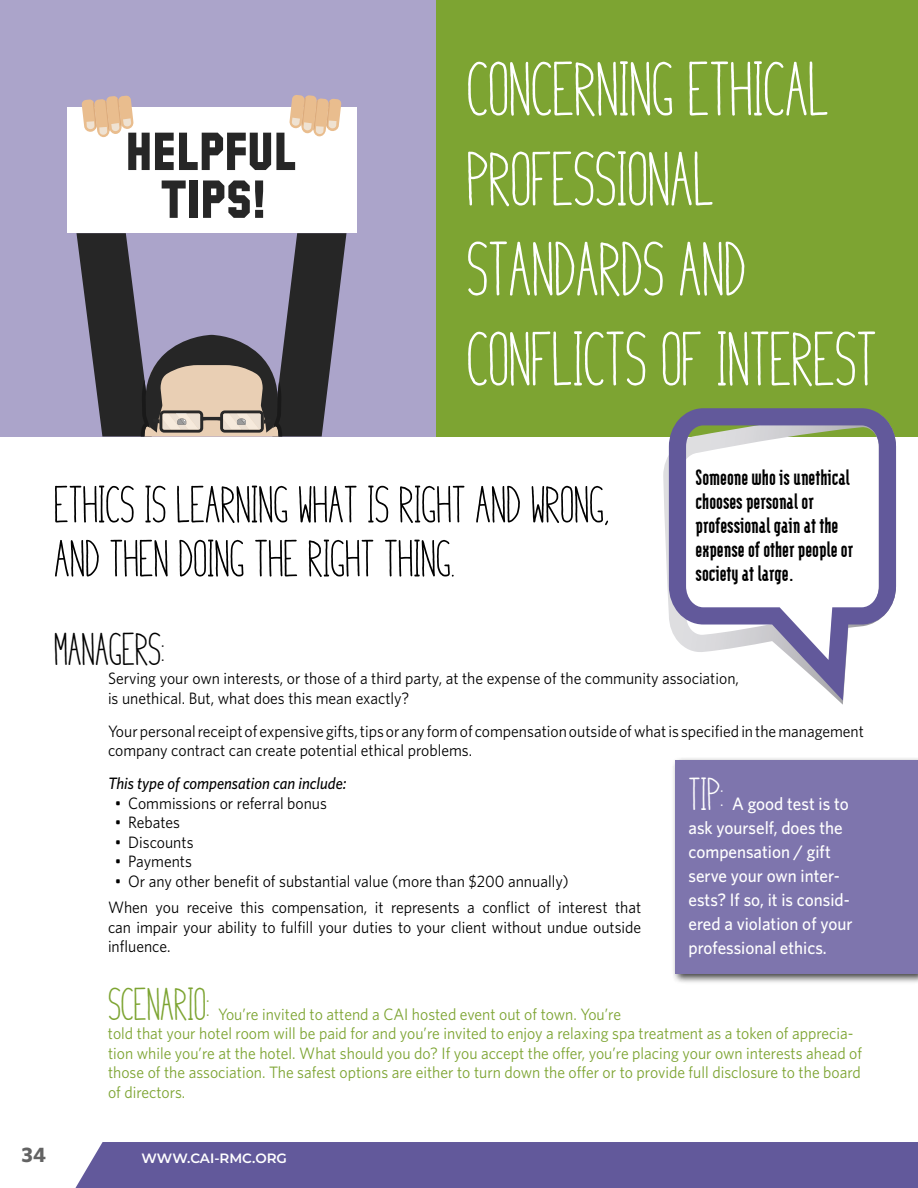
<style>
.page{position:relative;width:918px;height:1188px;background:#fff}
.page>*{position:absolute;margin:0;border:0;box-sizing:border-box;transform-origin:0 0}
.t1{font:75px/90px "Merina Sans";color:#fff}
.t2{font:51px/54px "Merina Sans";color:#000}
.t3{font:45px "Merina Sans";color:#000}
.t4{font:45px "Merina Sans";color:#7da432}
.t5{font:45px "Merina Sans";color:#fff}
.t6{font:900 27px/24px "Modula";color:#000}
.t7{font:700 21px "Whitney";color:#636363}
.t8{font:500 18px/24px "Whitney";color:#fff;scale:.95 1}
.t9{font:16.5px/19.5px "Whitney";color:#000;scale:.95 1}
.t10{font:16.5px/19.5px "Whitney";color:#7da432;scale:.95 1}
.t11{font:italic 500 16.5px "Whitney";color:#000;scale:.95 1}
.t12{font:600 13.5px "Montserrat";color:#fff}
</style>
<div class="page">
<div style="left:75px;top:1142px;width:843px;height:46px;background:#62599b"></div>
<div style="left:0;top:0;width:436px;height:436px;background:#aba4ca"></div>
<div style="left:67px;top:108px;width:289px;height:125px;background:#fff"></div>
<svg style="left:76px;top:233px;width:271px;height:204px"></svg>
<svg style="left:162px;top:180px;width:24px;height:38px"></svg>
<div style="left:190px;top:180px;width:8px;height:38px;background:#262626"></div>
<svg style="left:203px;top:180px;width:60px;height:38px"></svg>
<svg style="left:82px;top:95px;width:259px;height:75px"></svg>
<div style="left:436px;top:0;width:482px;height:436px;background:#7da432"></div>
<svg style="left:663px;top:436px;width:180px;height:269px"></svg>
<svg style="left:669px;top:408px;width:227px;height:293px"></svg>
<div style="left:671px;top:757px;width:247px;height:227px;background:#000;opacity:.75"></div>
<div style="left:675px;top:760px;width:243px;height:214px;background:#7e75ad"></div>
<h1 class="t1" style="left:467px;top:48px;width:412px">CONCERNING ETHICAL<br>PROFESSIONAL<br>STANDARDS AND<br>CONFLICTS OF INTEREST</h1>
<h2 class="t2" style="left:54px;top:480px;width:557px">ETHICS IS LEARNING WHAT IS RIGHT AND WRONG,<br>AND THEN DOING THE RIGHT THING.</h2>
<h3 class="t6" style="left:696px;top:464px;width:159px">Someone who is unethical chooses personal or professional gain at the expense of other people or society at large.</h3>
<h3 class="t3" style="left:54px;top:629px;width:112px">MANAGERS:</h3>
<p class="t9" style="left:108px;top:669px;width:666px">Serving your own interests, or those of a third party, at the expense of the community association, is unethical. But, what does this mean exactly?</p>
<p class="t9" style="left:108px;top:721px;width:797px">Your personal receipt of expensive gifts, tips or any form of compensation outside of what is specified in the management company contract can create potential ethical problems.</p>
<p class="t11" style="left:108px;top:774px;width:253px">This type of compensation can include:</p>
<p class="t9" style="left:115px;top:793px;width:225px">• Commissions or referral bonus</p>
<p class="t9" style="left:115px;top:813px;width:70px">• Rebates</p>
<p class="t9" style="left:115px;top:832px;width:84px">• Discounts</p>
<p class="t9" style="left:115px;top:852px;width:83px">• Payments</p>
<p class="t9" style="left:108px;top:868px;width:563px;line-height:26.2px;text-indent:7px">• Or any other benefit of substantial value (more than $200 annually)<br>When you receive this compensation, it represents a conflict of interest that</p>
<p class="t9" style="left:108px;top:917px;width:563px">can impair your ability to fulfill your duties to your client without undue outside influence.</p>
<h3 class="t4" style="left:108px;top:984px;width:103px">SCENARIO:</h3>
<h3 class="t5" style="left:689px;top:774px;width:37px">TIP:</h3>
<p class="t8" style="left:689px;top:791px;width:174px;text-indent:44px">A good test is to ask yourself, does the compensation / gift serve your own inter&shy;ests? If so, it is consid&shy;ered a violation of your professional ethics.</p>
<p class="t10" style="left:108px;top:1004px;width:795px;text-indent:110px">You’re invited to attend a CAI hosted event out of town. You’re<br>told that your hotel room will be paid for and you’re invited to enjoy a relaxing spa treatment as a token of apprecia&shy;tion while you’re at the hotel. What should you do? If you accept the offer, you’re placing your own interests ahead of those of the association. The safest options are either to turn down the offer or to provide full disclosure to the board of directors.</p>
<p class="t7" style="left:22px;top:1142px;width:26px">34</p>
<p class="t12" style="left:141px;top:1149px;width:147px">WWW.CAI-RMC.ORG</p>
</div>
